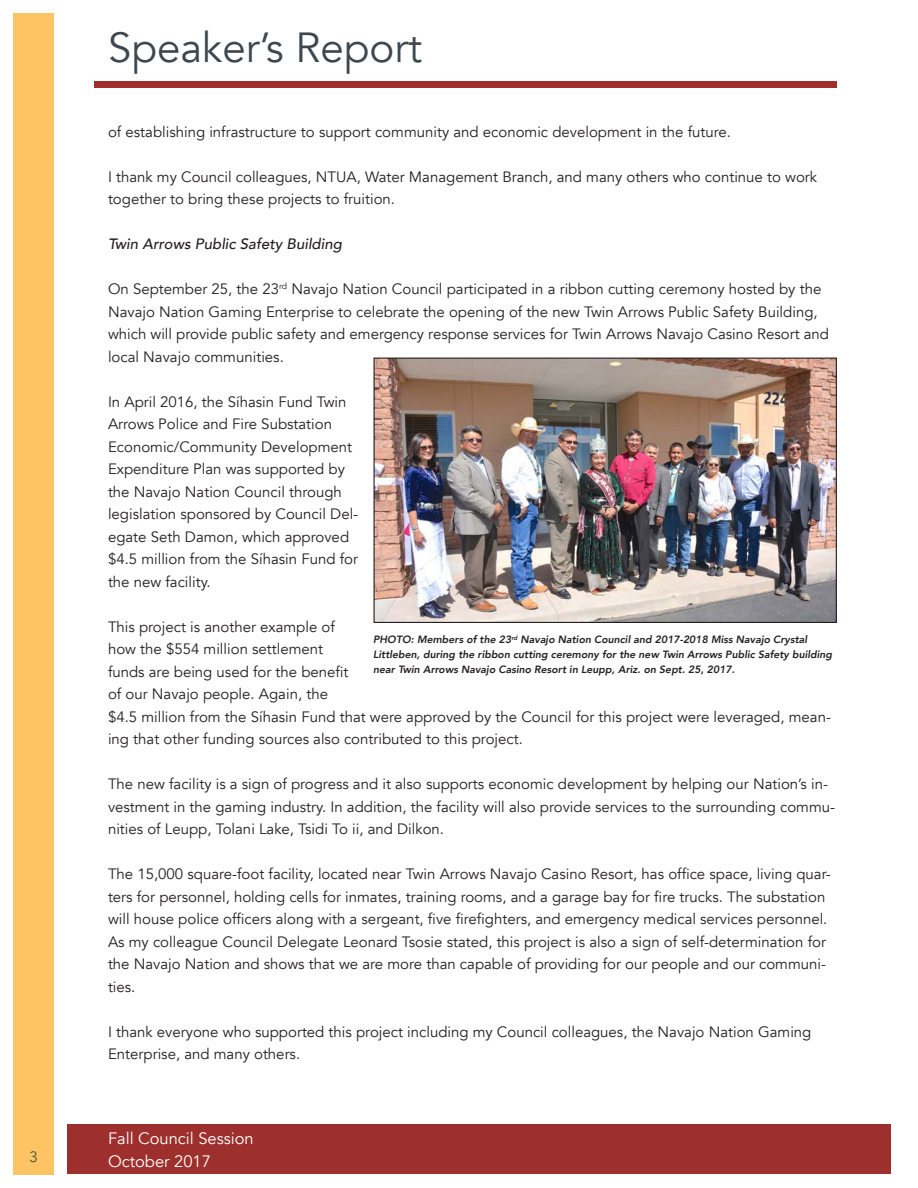
<style>
.page{position:relative;width:918px;height:1188px;background:#fff}
.page>*{position:absolute;margin:0;border:0;box-sizing:border-box;transform-origin:0 0}
.t1{font:42px "Avenir";color:#3d474e}
.t2{font:16.5px "Avenir";color:#fff}
.t3{font:15px/22.5px "Avenir";color:#231f20}
.t4{font:italic 500 15px "Avenir";color:#231f20}
.t5{font:15px "Avenir";color:#4b4c4d}
.t6{font:italic 800 10.5px/15px "Avenir";color:#231f20}
</style>
<div class="page">
<div style="left:14px;top:14px;width:40px;height:1161px;background:#fec463"></div>
<div style="left:94px;top:81px;width:743px;height:6px;background:#9d302c"></div>
<div style="left:68px;top:1124px;width:823px;height:50px;background:#9d302c"></div>
<img style="left:376px;top:360px;width:459px;height:261px">
<div style="left:374px;top:358px;width:463px;height:265px;border:1px solid #231f20"></div>
<h1 class="t1" style="left:108px;top:20px;width:316px">Speaker’s Report</h1>
<p class="t3" style="left:108px;top:120px;width:624px">of establishing infrastructure to support community and economic development in the future.</p>
<p class="t3" style="left:108px;top:165px;width:711px">I thank my Council colleagues, NTUA, Water Management Branch, and many others who continue to work together to bring these projects to fruition.</p>
<p class="t4" style="left:108px;top:234px;width:235px">Twin Arrows Public Safety Building</p>
<p class="t3" style="left:108px;top:278px;width:723px">On September 25, the 23<sup>rd</sup> Navajo Nation Council participated in a ribbon cutting ceremony hosted by the Navajo Nation Gaming Enterprise to celebrate the opening of the new Twin Arrows Public Safety Building, which will provide public safety and emergency response services for Twin Arrows Navajo Casino Resort and local Navajo communities.</p>
<p class="t3" style="left:108px;top:390px;width:252px">In April 2016, the Síhasin Fund Twin Arrows Police and Fire Substation Economic/Community Development Expenditure Plan was supported by the Navajo Nation Council through legislation sponsored by Council Del&shy;egate Seth Damon, which approved $4.5 million from the Síhasin Fund for the new facility.</p>
<p class="t3" style="left:108px;top:615px;width:725px">This project is another example of<br>how the $554 million settlement<br>funds are being used for the benefit<br>of our Navajo people. Again, the<br>$4.5 million from the Síhasin Fund that were approved by the Council for this project were leveraged, mean&shy;ing that other funding sources also contributed to this project.</p>
<p class="t3" style="left:108px;top:773px;width:729px">The new facility is a sign of progress and it also supports economic development by helping our Nation’s in&shy;vestment in the gaming industry. In addition, the facility will also provide services to the surrounding commu&shy;nities of Leupp, Tolani Lake, Tsidi To ii, and Dilkon.</p>
<p class="t3" style="left:108px;top:863px;width:724px">The 15,000 square-foot facility, located near Twin Arrows Navajo Casino Resort, has office space, living quar&shy;ters for personnel, holding cells for inmates, training rooms, and a garage bay for fire trucks. The substation will house police officers along with a sergeant, five firefighters, and emergency medical services personnel.<br>As my colleague Council Delegate Leonard Tsosie stated, this project is also a sign of self-determination for the Navajo Nation and shows that we are more than capable of providing for our people and our communi&shy;ties.</p>
<p class="t3" style="left:108px;top:1020px;width:705px">I thank everyone who supported this project including my Council colleagues, the Navajo Nation Gaming<br>Enterprise, and many others.</p>
<p class="t6" style="left:373px;top:633px;width:461px">PHOTO: Members of the 23<sup>rd</sup> Navajo Nation Council and 2017-2018 Miss Navajo Crystal<br>Littleben, during the ribbon cutting ceremony for the new Twin Arrows Public Safety building near Twin Arrows Navajo Casino Resort in Leupp, Ariz. on Sept. 25, 2017.</p>
<p class="t2" style="left:108px;top:1128px;width:147px">Fall Council Session</p>
<p class="t5" style="left:30px;top:1147px;width:10px">3</p>
<p class="t2" style="left:108px;top:1150px;width:104px">October 2017</p>
</div>
